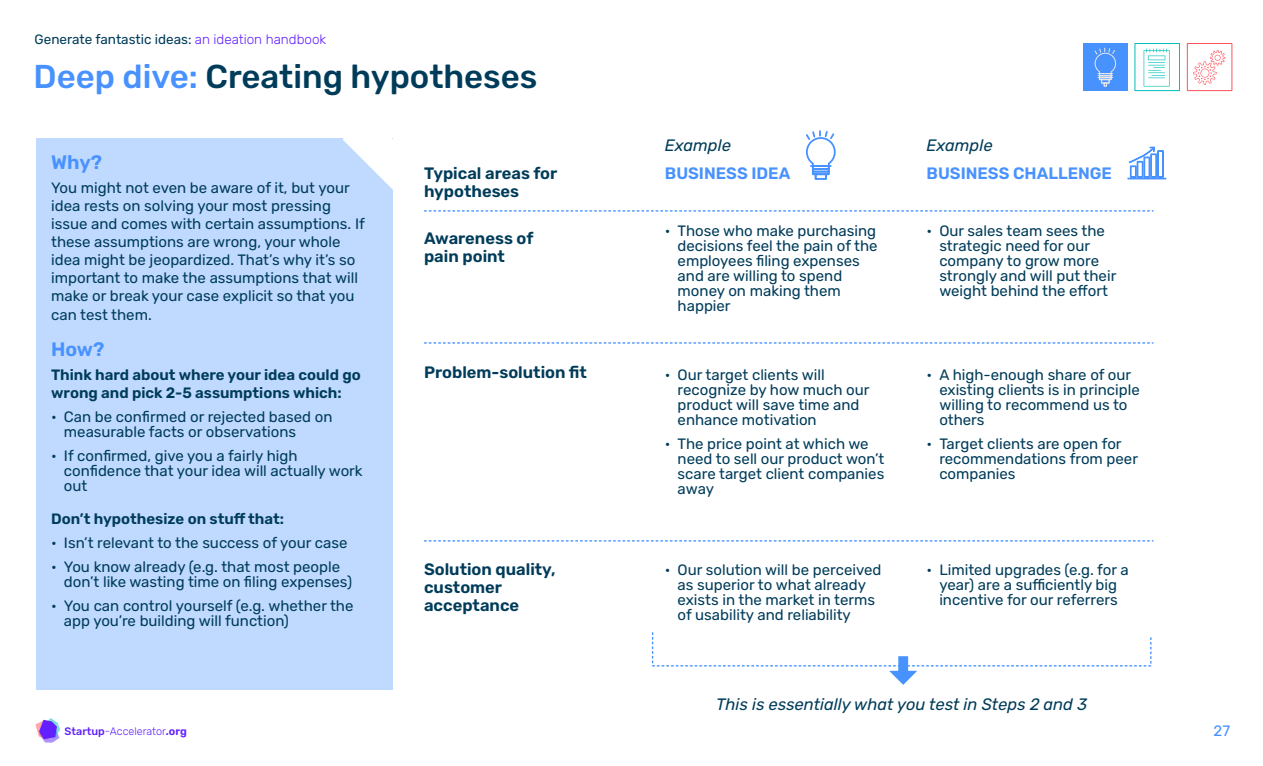
<style>
.page{position:relative;width:1263px;height:766px;background:#fff}
.page>*{position:absolute;margin:0;border:0;box-sizing:border-box;transform-origin:0 0}
.t1{font:500 33px "Rubik";color:#003c5a}
.t2{font:600 19.5px "Rubik";letter-spacing:-.01em;color:#4892ff}
.t3{font:600 16.5px/18px "Rubik";color:#003c5a}
.t4{font:italic 16.5px "Rubik";color:#003c5a}
.t5{font:600 16.5px "Rubik";color:#4892ff}
.t6{font:15px/15px "Rubik";color:#003c5a}
.t7{font:600 15px/18px "Rubik";color:#003c5a}
.t8{font:15px "Rubik";color:#4892ff}
.t9{font:13.5px "Rubik";color:#003c5a}
.t10{font:300 10.8px "Rubik";color:#621fff}
.s1{font-weight:300;color:#621fff}
.s2{color:#4892ff}
.s3{font-weight:500}
.s4{font-weight:600}
</style>
<div class="page">
<svg style="left:35px;top:718px;width:25px;height:24px"></svg>
<svg style="left:806px;top:130px;width:30px;height:50px"></svg>
<svg style="left:1127px;top:146px;width:40px;height:34px"></svg>
<div style="left:36px;top:139px;width:357px;height:550px;background:#bfd9ff"></div>
<svg style="left:342px;top:138px;width:51px;height:52px"></svg>
<svg style="left:424px;top:210px;width:729px;height:1px"></svg>
<svg style="left:424px;top:342px;width:729px;height:1px"></svg>
<svg style="left:424px;top:540px;width:729px;height:1px"></svg>
<div style="left:1134px;top:43px;width:46px;height:48px;border:1px solid #00c0b8"></div>
<svg style="left:1143px;top:49px;width:26px;height:37px"></svg>
<div style="left:1187px;top:43px;width:45px;height:48px;border:1px solid #ff525a"></div>
<svg style="left:1193px;top:50px;width:32px;height:35px"></svg>
<div style="left:1083px;top:43px;width:44px;height:48px;background:#4892ff"></div>
<svg style="left:1094px;top:47px;width:22px;height:39px"></svg>
<svg style="left:651px;top:632px;width:501px;height:52px"></svg>
<p class="t9" style="left:35px;top:32px;width:293px">Generate fantastic ideas: <span class="s1">an ideation handbook</span></p>
<h1 class="t1" style="left:33px;top:57px;width:505px"><span class="s2">Deep dive:</span> Creating hypotheses</h1>
<h2 class="t2" style="left:51px;top:151px;width:52px">Why?</h2>
<p class="t6" style="left:51px;top:179px;width:315px;line-height:18px">You might not even be aware of it, but your idea rests on solving your most pressing issue and comes with certain assumptions. If these assumptions are wrong, your whole idea might be jeopardized. That’s why it’s so important to make the assumptions that will make or break your case explicit so that you can test them.</p>
<h2 class="t2" style="left:51px;top:337px;width:55px">How?</h2>
<p class="t7" style="left:51px;top:365px;width:311px">Think hard about where your idea could go wrong and pick 2-5 assumptions which:</p>
<p class="t6" style="left:64px;top:409px;width:270px;text-indent:-13px">• Can be confirmed or rejected based on measurable facts or observations</p>
<p class="t6" style="left:64px;top:448px;width:300px;text-indent:-13px">• If confirmed, give you a fairly high confidence that your idea will actually work out</p>
<p class="t7" style="left:51px;top:509px;width:234px">Don’t hypothesize on stuff that:</p>
<p class="t6" style="left:51px;top:535px;width:298px">• Isn’t relevant to the success of your case</p>
<p class="t6" style="left:64px;top:559px;width:290px;text-indent:-13px">• You know already (e.g. that most people don’t like wasting time on filing expenses)</p>
<p class="t6" style="left:64px;top:598px;width:291px;text-indent:-13px">• You can control yourself (e.g. whether the app you’re building will function)</p>
<p class="t3" style="left:424px;top:165px;width:135px">Typical areas for hypotheses</p>
<p class="t3" style="left:424px;top:229px;width:111px">Awareness of pain point</p>
<p class="t3" style="left:424px;top:363px;width:164px">Problem-solution fit</p>
<p class="t3" style="left:424px;top:560px;width:133px">Solution quality, customer acceptance</p>
<p class="t4" style="left:665px;top:135px;width:68px">Example</p>
<p class="t4" style="left:926px;top:135px;width:68px">Example</p>
<p class="t5" style="left:665px;top:163px;width:127px">BUSINESS IDEA</p>
<p class="t5" style="left:926px;top:163px;width:187px">BUSINESS CHALLENGE</p>
<p class="t6" style="left:678px;top:223px;width:202px;text-indent:-13px">• Those who make purchasing decisions feel the pain of the employees filing expenses and are willing to spend money on making them happier</p>
<p class="t6" style="left:939px;top:223px;width:179px;text-indent:-13px">• Our sales team sees the strategic need for our company to grow more strongly and will put their weight behind the effort</p>
<p class="t6" style="left:678px;top:367px;width:193px;text-indent:-13px">• Our target clients will recognize by how much our product will save time and enhance motivation</p>
<p class="t6" style="left:678px;top:436px;width:208px;text-indent:-13px">• The price point at which we need to sell our product won’t scare target client companies away</p>
<p class="t6" style="left:939px;top:367px;width:202px;text-indent:-13px">• A high-enough share of our existing clients is in principle willing to recommend us to others</p>
<p class="t6" style="left:939px;top:436px;width:200px;text-indent:-13px">• Target clients are open for recommendations from peer companies</p>
<p class="t6" style="left:678px;top:562px;width:205px;text-indent:-13px">• Our solution will be perceived as superior to what already exists in the market in terms of usability and reliability</p>
<p class="t6" style="left:926px;top:562px;width:204px;text-align:center">• Limited upgrades (e.g. for a year) are a sufficiently big incentive for our referrers</p>
<p class="t4" style="left:716px;top:694px;width:372px">This is essentially what you test in Steps 2 and 3</p>
<p class="t10" style="left:65px;top:724px;width:124px"><span class="s3">Startup</span>-Accelerator<span class="s4">.org</span></p>
<p class="t8" style="left:1213px;top:721px;width:18px">27</p>
</div>
